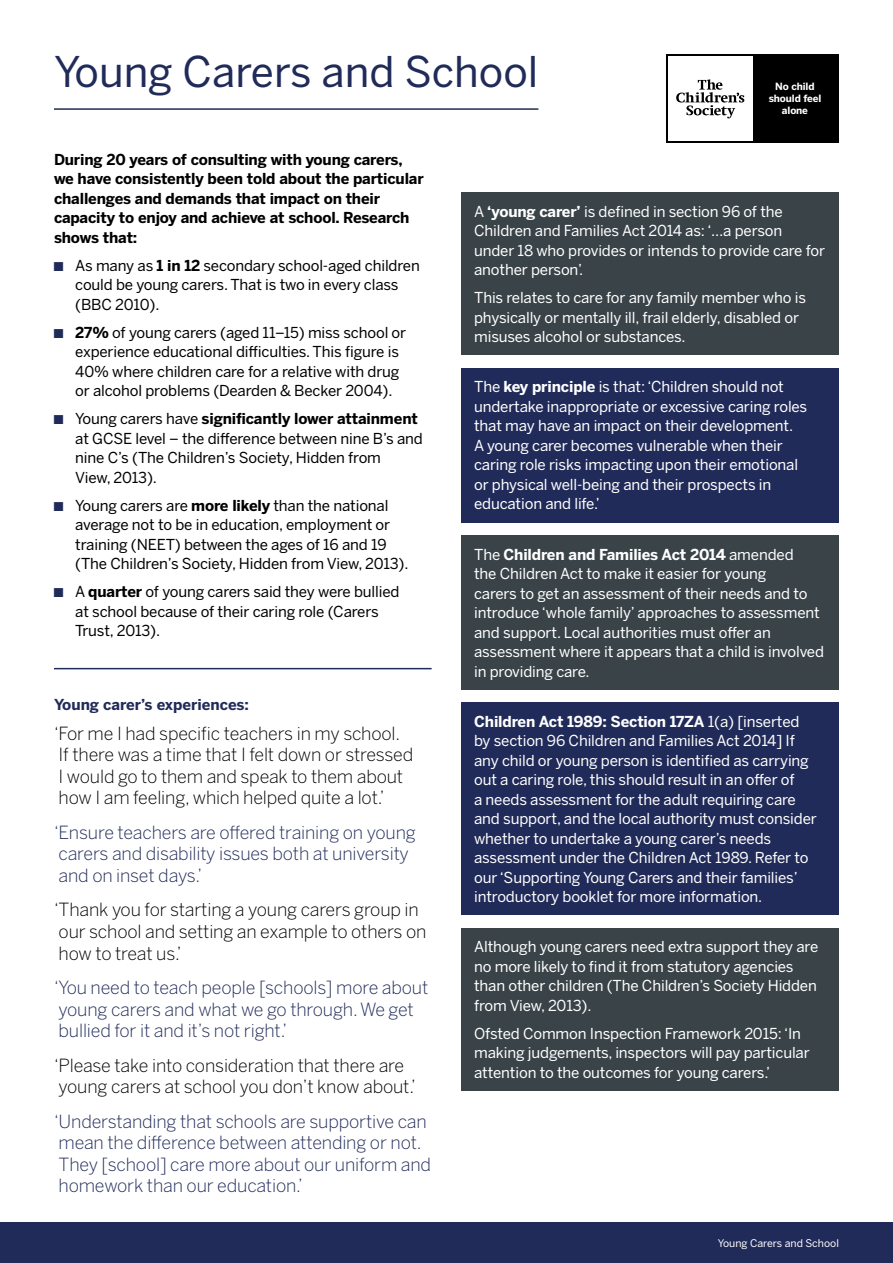
<style>
.page{position:relative;width:893px;height:1263px;background:#fff}
.page>*{position:absolute;margin:0;border:0;box-sizing:border-box;transform-origin:0 0}
.t1{font:42px "Benton Sans";color:#212b59}
.t2{font:300 18px/21.6px "Benton Sans";letter-spacing:-.01em;color:#212b59}
.t3{font:300 18px/21.6px "Benton Sans";letter-spacing:-.01em;color:#000}
.t4{font:15px/19.5px "Benton Sans";letter-spacing:-.01em;color:#fff}
.t5{font:15px/19.5px "Benton Sans";letter-spacing:-.01em;color:#000}
.t6{font:700 15px/19.5px "Benton Sans";letter-spacing:-.01em;color:#000}
.t7{font:700 15px "Benton Sans";color:#212b59}
.t8{font:10.5px "Benton Sans";color:#fff}
.t9{font:700 9.9px/11.9px "Benton Sans";letter-spacing:-.01em;color:#fff;text-align:center}
.s1{font-family:"Courier";color:#212b59}
.s2{font-weight:700}
</style>
<div class="page">
<div style="left:0;top:1223px;width:893px;height:40px;background:#212b59"></div>
<hr style="left:54px;top:668px;width:378px;height:1px;background:#212b59">
<svg style="left:666px;top:54px;width:173px;height:88px"></svg>
<div style="left:753px;top:56px;width:84px;height:84px;background:#000"></div>
<div style="left:668px;top:56px;width:85px;height:84px;background:#fff"></div>
<svg style="left:676px;top:79px;width:68px;height:39px"></svg>
<hr style="left:54px;top:108px;width:484px;height:2px;background:#212b59">
<div style="left:461px;top:192px;width:378px;height:163px;background:#394348"></div>
<div style="left:461px;top:368px;width:378px;height:154px;background:#212b59"></div>
<div style="left:461px;top:535px;width:378px;height:154px;background:#394348"></div>
<div style="left:461px;top:928px;width:378px;height:162px;background:#394348"></div>
<div style="left:461px;top:702px;width:378px;height:213px;background:#212b59"></div>
<h1 class="t1" style="left:54px;top:47px;width:486px">Young Carers and School</h1>
<p class="t9" style="left:769px;top:81px;width:54px">No child should feel alone</p>
<p class="t6" style="left:54px;top:149px;width:371px">During 20 years of consulting with young carers, we have consistently been told about the particular challenges and demands that impact on their capacity to enjoy and achieve at school. Research shows that:</p>
<p class="t5" style="left:75px;top:255px;width:346px;text-indent:-21px"><span class="s1">Ԏ</span> As many as <span class="s2">1 in 12</span> secondary school-aged children could be young carers. That is two in every class (BBC 2010).</p>
<p class="t5" style="left:75px;top:323px;width:332px;text-indent:-21px"><span class="s1">Ԏ</span> <span class="s2">27%</span> of young carers (aged 11–15) miss school or experience educational difficulties. This figure is 40% where children care for a relative with drug or alcohol problems (Dearden &amp; Becker 2004).</p>
<p class="t5" style="left:75px;top:409px;width:349px;text-indent:-21px"><span class="s1">Ԏ</span> Young carers have <span class="s2">significantly lower attainment </span>at GCSE level – the difference between nine B’s and nine C’s (The Children’s Society, Hidden from<br>View, 2013).</p>
<p class="t5" style="left:75px;top:496px;width:335px;text-indent:-21px"><span class="s1">Ԏ</span> Young carers are <span class="s2">more likely</span> than the national average not to be in education, employment or training (NEET) between the ages of 16 and 19 (The Children’s Society, Hidden from View, 2013).</p>
<p class="t5" style="left:75px;top:582px;width:326px;text-indent:-21px"><span class="s1">Ԏ</span> A <span class="s2">quarter</span> of young carers said they were bullied at school because of their caring role (Carers<br>Trust, 2013).</p>
<p class="t7" style="left:54px;top:695px;width:196px">Young carer’s experiences:</p>
<p class="t3" style="left:54px;top:722px;width:361px">‘For me I had specific teachers in my school.<br>If there was a time that I felt down or stressed I would go to them and speak to them about how I am feeling, which helped quite a lot.’</p>
<p class="t2" style="left:54px;top:821px;width:363px">‘Ensure teachers are offered training on young carers and disability issues both at university and on inset days.’</p>
<p class="t3" style="left:54px;top:899px;width:374px">‘Thank you for starting a young carers group in our school and setting an example to others on how to treat us.’</p>
<p class="t2" style="left:54px;top:976px;width:376px">‘You need to teach people [schools] more about young carers and what we go through. We get bullied for it and it’s not right.’</p>
<p class="t3" style="left:54px;top:1054px;width:363px">‘Please take into consideration that there are young carers at school you don’t know about.’</p>
<p class="t2" style="left:54px;top:1110px;width:379px">‘Understanding that schools are supportive can mean the difference between attending or not.<br>They [school] care more about our uniform and homework than our education.’</p>
<p class="t4" style="left:474px;top:201px;width:352px">A <span class="s2">‘young carer’</span> is defined in section 96 of the Children and Families Act 2014 as: ‘…a person under 18 who provides or intends to provide care for another person’.</p>
<p class="t4" style="left:474px;top:288px;width:333px">This relates to care for any family member who is physically or mentally ill, frail elderly, disabled or misuses alcohol or substances.</p>
<p class="t4" style="left:474px;top:377px;width:335px">The <span class="s2">key principle</span> is that: ‘Children should not undertake inappropriate or excessive caring roles that may have an impact on their development.<br>A young carer becomes vulnerable when their caring role risks impacting upon their emotional or physical well-being and their prospects in education and life.’</p>
<p class="t4" style="left:474px;top:544px;width:351px">The <span class="s2">Children and Families Act 2014</span> amended<br>the Children Act to make it easier for young<br>carers to get an assessment of their needs and to introduce ‘whole family’ approaches to assessment and support. Local authorities must offer an assessment where it appears that a child is involved in providing care.</p>
<p class="t4" style="left:474px;top:711px;width:344px"><span class="s2">Children Act 1989: Section 17ZA</span> 1(a) [inserted by section 96 Children and Families Act 2014] If any child or young person is identified as carrying out a caring role, this should result in an offer of<br>a needs assessment for the adult requiring care and support, and the local authority must consider whether to undertake a young carer’s needs assessment under the Children Act 1989. Refer to our ‘Supporting Young Carers and their families’ introductory booklet for more information.</p>
<p class="t4" style="left:474px;top:937px;width:346px">Although young carers need extra support they are no more likely to find it from statutory agencies than other children (The Children’s Society Hidden from View, 2013).</p>
<p class="t4" style="left:474px;top:1023px;width:337px">Ofsted Common Inspection Framework 2015: ‘In making judgements, inspectors will pay particular attention to the outcomes for young carers.’</p>
<p class="t8" style="left:718px;top:1237px;width:123px">Young Carers and School</p>
</div>
